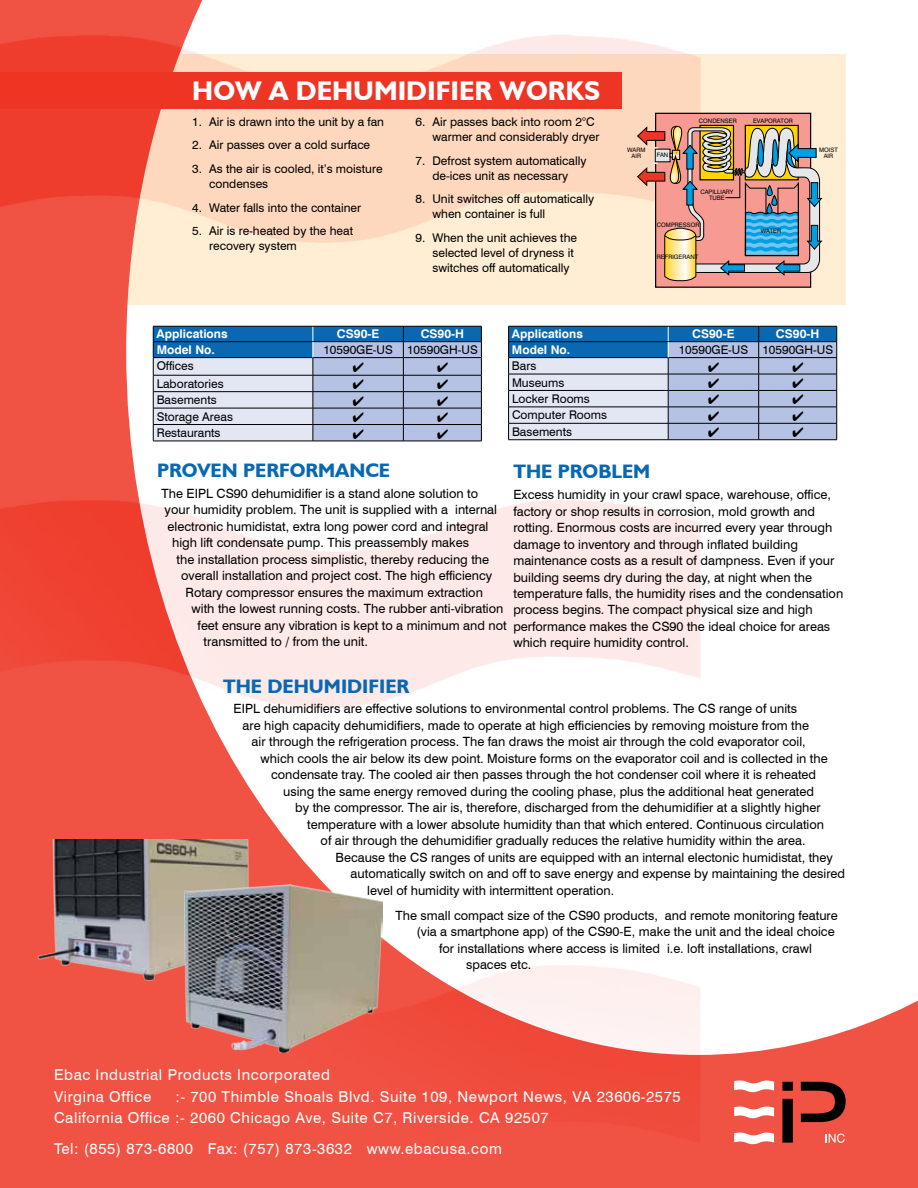
<style>
.page{position:relative;width:918px;height:1188px;background:#fff}
.page>*{position:absolute;margin:0;border:0;box-sizing:border-box;transform-origin:0 0}
.t1{font:700 27px "Humanist 521 BT";color:#fff}
.t2{font:700 19.5px "Humanist 521 BT";color:#0a67b2}
.t3{font:15px/21.8px "Swiss 721 BT";letter-spacing:.04em;color:#fff}
.t4{font:12.75px/16.5px "Swiss 721 BT";color:#000}
.t5{font:12px/15px "Swiss 721 BT";color:#000}
.t6{font:700 12px "Swiss 721 BT";color:#fff}
.t7{font:6.15px/6.1px "Swiss 721 BT";color:#000;text-align:center}
</style>
<div class="page">
<img style="left:0;top:0;width:918px;height:1188px">
<div style="left:656px;top:113px;width:155px;height:174px;background:#f79a91"></div>
<div style="left:655px;top:113px;width:156px;height:175px;border:1px solid #000"></div>
<div style="left:699px;top:125px;width:35px;height:55px;background:#000"></div>
<svg style="left:637px;top:126px;width:185px;height:155px"></svg>
<div style="left:0;top:72px;width:622px;height:36px;background:#ee3524"></div>
<hr style="left:153px;top:441px;width:160px;height:1px;background:#000">
<hr style="left:313px;top:441px;width:90px;height:1px;background:#000">
<hr style="left:403px;top:441px;width:79px;height:1px;background:#000">
<svg style="left:782px;top:1082px;width:11px;height:61px"></svg>
<svg style="left:801px;top:1082px;width:45px;height:40px;background:#782921"></svg>
<svg style="left:826px;top:1134px;width:19px;height:9px"></svg>
<svg style="left:734px;top:1080px;width:40px;height:12px"></svg>
<svg style="left:734px;top:1132px;width:40px;height:12px"></svg>
<svg style="left:734px;top:1106px;width:40px;height:12px"></svg>
<img style="left:37px;top:840px;width:214px;height:142px">
<img style="left:184px;top:885px;width:199px;height:168px">
<svg style="left:153px;top:326px;width:329px;height:115px;background:#97afce"></svg>
<svg style="left:508px;top:326px;width:329px;height:114px;background:#96aece"></svg>
<h1 class="t1" style="left:192px;top:74px;width:410px">HOW A DEHUMIDIFIER WORKS</h1>
<p class="t5" style="left:192px;top:114px;width:193px">1. Air is drawn into the unit by a fan</p>
<p class="t5" style="left:192px;top:138px;width:180px">2. Air passes over a cold surface</p>
<p class="t5" style="left:209px;top:161px;width:175px;text-indent:-17px">3. As the air is cooled, it’s moisture condenses</p>
<p class="t5" style="left:192px;top:200px;width:170px">4. Water falls into the container</p>
<p class="t5" style="left:209px;top:223px;width:145px;text-indent:-17px">5. Air is re-heated by the heat recovery system</p>
<p class="t5" style="left:432px;top:114px;width:168px;text-indent:-17px">6. Air passes back into room 2°C warmer and considerably dryer</p>
<p class="t5" style="left:415px;top:153px;width:173px;text-align:center">7. Defrost system automatically de-ices unit as necessary</p>
<p class="t5" style="left:432px;top:191px;width:163px;text-indent:-17px">8. Unit switches off automatically when container is full</p>
<p class="t5" style="left:432px;top:230px;width:146px;text-indent:-17px">9. When the unit achieves the selected level of dryness it switches off automatically</p>
<p class="t7" style="left:627px;top:147px;width:20px">WARM<br>AIR</p>
<p class="t7" style="left:699px;top:118px;width:39px">CONDENSER</p>
<p class="t7" style="left:753px;top:118px;width:41px">EVAPORATOR</p>
<p class="t7" style="left:657px;top:152px;width:13px">FAN</p>
<p class="t7" style="left:819px;top:147px;width:20px">MOIST<br>AIR</p>
<p class="t7" style="left:700px;top:188px;width:35px">CAPILLIARY<br>TUBE</p>
<p class="t7" style="left:657px;top:222px;width:44px">COMPRESSOR</p>
<p class="t7" style="left:657px;top:253px;width:43px">REFRIGERANT</p>
<p class="t7" style="left:761px;top:228px;width:22px">WATER</p>
<p class="t6" style="left:157px;top:327px;width:72px">Applications</p>
<p class="t6" style="left:337px;top:327px;width:44px">CS90-E</p>
<p class="t6" style="left:421px;top:327px;width:45px">CS90-H</p>
<p class="t6" style="left:157px;top:342px;width:60px">Model No.</p>
<p class="t5" style="left:323px;top:342px;width:156px">10590GE-US 10590GH-US</p>
<p class="t5" style="left:157px;top:358px;width:39px">Offices</p>
<p class="t5" style="left:157px;top:376px;width:69px">Laboratories</p>
<p class="t5" style="left:157px;top:392px;width:61px">Basements</p>
<p class="t5" style="left:157px;top:409px;width:78px">Storage Areas</p>
<p class="t5" style="left:157px;top:425px;width:65px">Restaurants</p>
<p class="t6" style="left:512px;top:327px;width:72px">Applications</p>
<p class="t6" style="left:692px;top:327px;width:44px">CS90-E</p>
<p class="t6" style="left:776px;top:327px;width:45px">CS90-H</p>
<p class="t6" style="left:512px;top:342px;width:60px">Model No.</p>
<p class="t5" style="left:679px;top:342px;width:156px">10590GE-US 10590GH-US</p>
<p class="t5" style="left:512px;top:358px;width:26px">Bars</p>
<p class="t5" style="left:512px;top:375px;width:54px">Museums</p>
<p class="t5" style="left:512px;top:391px;width:79px">Locker Rooms</p>
<p class="t5" style="left:512px;top:408px;width:97px">Computer Rooms</p>
<p class="t5" style="left:512px;top:424px;width:61px">Basements</p>
<h2 class="t2" style="left:157px;top:458px;width:221px">PROVEN PE RFORMANCE</h2>
<p class="t4" style="left:162px;top:485px;width:318px">The EIPL CS90 dehumidifier is a stand alone solution to</p>
<p class="t4" style="left:165px;top:501px;width:334px">your humidity problem. The unit is supplied with a internal</p>
<p class="t4" style="left:168px;top:518px;width:322px">electronic humidistat, extra long power cord and integral</p>
<p class="t4" style="left:172px;top:534px;width:298px">high lift condensate pump. This preassembly makes</p>
<p class="t4" style="left:177px;top:551px;width:314px">the installation process simplistic, thereby reducing the</p>
<p class="t4" style="left:181px;top:567px;width:313px">overall installation and project cost. The high efficiency</p>
<p class="t4" style="left:186px;top:584px;width:299px">Rotary compressor ensures the maximum extraction</p>
<p class="t4" style="left:192px;top:600px;width:313px">with the lowest running costs. The rubber anti-vibration</p>
<p class="t4" style="left:198px;top:617px;width:311px">feet ensure any vibration is kept to a minimum and not</p>
<p class="t4" style="left:204px;top:633px;width:166px">transmitted to / from the unit.</p>
<h2 class="t2" style="left:223px;top:674px;width:188px">THE DEHUMIDIFIER</h2>
<p class="t4" style="left:234px;top:700px;width:565px">EIPL dehumidifiers are effective solutions to environmental control problems. The CS range of units</p>
<p class="t4" style="left:243px;top:717px;width:568px">are high capacity dehumidifiers, made to operate at high efficiencies by removing moisture from the</p>
<p class="t4" style="left:252px;top:733px;width:556px">air through the refrigeration process. The fan draws the moist air through the cold evaporator coil,</p>
<p class="t4" style="left:261px;top:750px;width:569px">which cools the air below its dew point. Moisture forms on the evaporator coil and is collected in the</p>
<p class="t4" style="left:271px;top:766px;width:546px">condensate tray. The cooled air then passes through the hot condenser coil where it is reheated</p>
<p class="t4" style="left:283px;top:783px;width:532px">using the same energy removed during the cooling phase, plus the additional heat generated</p>
<p class="t4" style="left:295px;top:799px;width:527px">by the compressor. The air is, therefore, discharged from the dehumidifier at a slightly higher</p>
<p class="t4" style="left:307px;top:816px;width:518px">temperature with a lower absolute humidity than that which entered. Continuous circulation</p>
<p class="t4" style="left:321px;top:832px;width:486px">of air through the dehumidifier gradually reduces the relative humidity within the area.</p>
<p class="t4" style="left:336px;top:849px;width:499px">Because the CS ranges of units are equipped with an internal electonic humidistat, they</p>
<p class="t4" style="left:351px;top:865px;width:496px">automatically switch on and off to save energy and expense by maintaining the desired</p>
<p class="t4" style="left:367px;top:882px;width:249px">level of humidity with intermittent operation.</p>
<p class="t4" style="left:396px;top:907px;width:444px">The small compact size of the CS90 products, and remote monitoring feature</p>
<p class="t4" style="left:417px;top:923px;width:420px">(via a smartphone app) of the CS90-E, make the unit and the ideal choice</p>
<p class="t4" style="left:439px;top:940px;width:374px">for installations where access is limited i.e. loft installations, crawl</p>
<p class="t4" style="left:466px;top:956px;width:67px">spaces etc.</p>
<h2 class="t2" style="left:513px;top:459px;width:138px">THE PROBLEM</h2>
<p class="t4" style="left:513px;top:486px;width:331px">Excess humidity in your crawl space, warehouse, office, factory or shop results in corrosion, mold growth and rotting. Enormous costs are incurred every year through damage to inventory and through inflated building maintenance costs as a result of dampness. Even if your building seems dry during the day, at night when the temperature falls, the humidity rises and the condensation process begins. The compact physical size and high performance makes the CS90 the ideal choice for areas which require humidity control.</p>
<p class="t3" style="left:54px;top:1064px;width:277px">Ebac Industrial Products Incorporated<br>Virgina Office</p>
<p class="t3" style="left:54px;top:1085px;width:628px;text-indent:121px">:- 700 Thimble Shoals Blvd. Suite 109, Newport News, VA 23606-2575<br>California Office :- 2060 Chicago Ave, Suite C7, Riverside. CA 92507</p>
<p class="t3" style="left:54px;top:1138px;width:449px">Tel: (855) 873-6800 Fax: (757) 873-3632 www.ebacusa.com</p>
</div>
